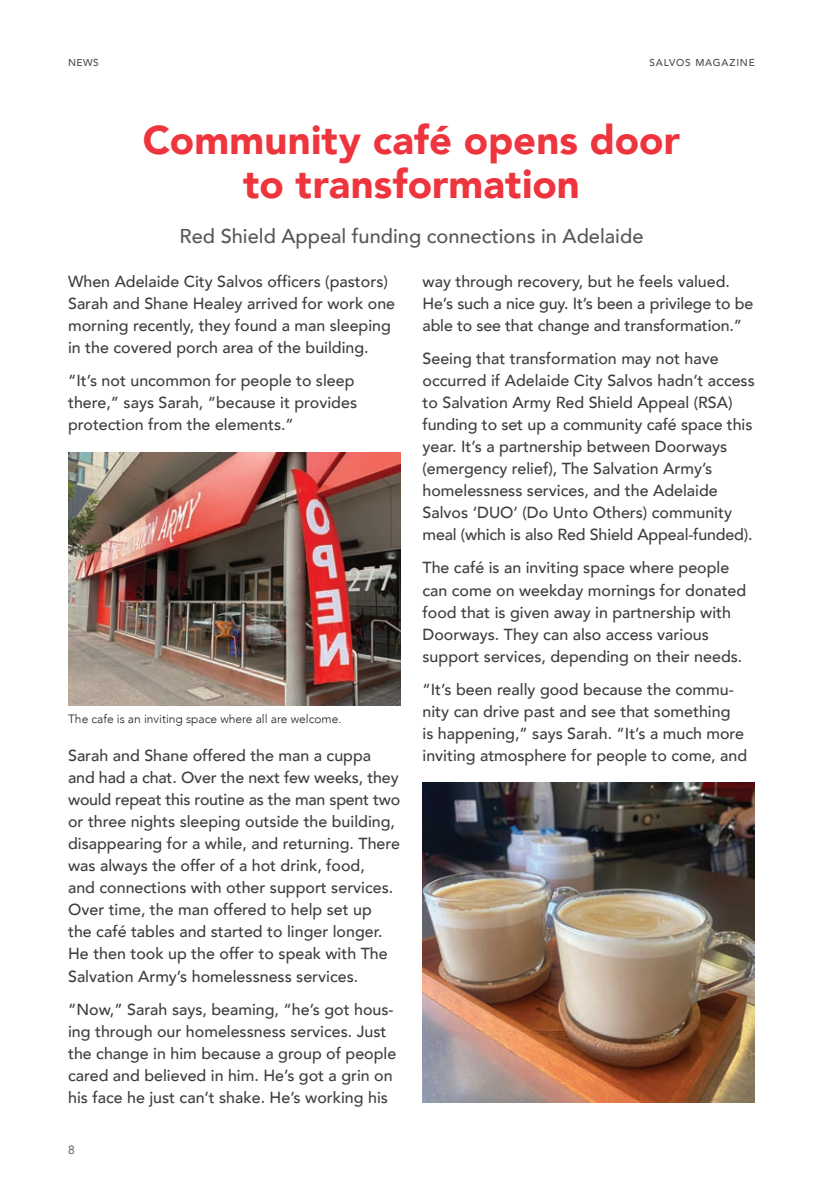
<style>
.page{position:relative;width:840px;height:1191px;background:#fff}
.page>*{position:absolute;margin:0;border:0;box-sizing:border-box;transform-origin:0 0}
.Salvos_Header{font:900 40px/44px "Avenir";letter-spacing:.005em;color:#ee343d;text-align:center}
.Salvos_Subhead{font:500 20px "Avenir";color:#57585a}
.Salvos_Body{font:500 16px/22px "Avenir";color:#3e3e3f}
.Image_Caption{font:300 12px "Avenir";color:#231f20}
.t1{font:12px "Avenir";color:#4b4c4d}
.Page_name_-_Left{font:500 10px "Avenir";letter-spacing:.065em;color:#4b4c4d}
</style>
<div class="page">
<img style="left:422px;top:783px;width:332px;height:319px">
<img style="left:68px;top:452px;width:332px;height:254px">
<p class="Page_name_-_Left" style="left:68px;top:54px;width:32px">NEWS</p>
<p class="Page_name_-_Left" style="left:649px;top:54px;width:107px">SALVOS MAGAZINE</p>
<p class="Salvos_Header" style="left:143px;top:117px;width:538px">Community café opens door to transformation</p>
<p class="Salvos_Subhead" style="left:179px;top:218px;width:465px">Red Shield Appeal funding connections in Adelaide</p>
<p class="Salvos_Body" style="left:68px;top:269px;width:328px">When Adelaide City Salvos officers (pastors)<br>Sarah and Shane Healey arrived for work one morning recently, they found a man sleeping in the covered porch area of the building.</p>
<p class="Salvos_Body" style="left:68px;top:368px;width:290px">“It’s not uncommon for people to sleep there,” says Sarah, “because it provides protection from the elements.”</p>
<p class="Image_Caption" style="left:68px;top:712px;width:275px">The cafe is an inviting space where all are welcome.</p>
<p class="Salvos_Body" style="left:68px;top:743px;width:333px">Sarah and Shane offered the man a cuppa and had a chat. Over the next few weeks, they would repeat this routine as the man spent two or three nights sleeping outside the building, disappearing for a while, and returning. There was always the offer of a hot drink, food,<br>and connections with other support services.<br>Over time, the man offered to help set up<br>the café tables and started to linger longer.<br>He then took up the offer to speak with The Salvation Army’s homelessness services.</p>
<p class="Salvos_Body" style="left:68px;top:997px;width:329px">“Now,” Sarah says, beaming, “he’s got hous&shy;ing through our homelessness services. Just the change in him because a group of people cared and believed in him. He’s got a grin on his face he just can’t shake. He’s working his</p>
<p class="t1" style="left:68px;top:1142px;width:8px">8</p>
<p class="Salvos_Body" style="left:422px;top:269px;width:332px">way through recovery, but he feels valued.<br>He’s such a nice guy. It’s been a privilege to be able to see that change and transformation.”</p>
<p class="Salvos_Body" style="left:422px;top:346px;width:333px">Seeing that transformation may not have occurred if Adelaide City Salvos hadn’t access to Salvation Army Red Shield Appeal (RSA) funding to set up a community café space this year. It’s a partnership between Doorways (emergency relief), The Salvation Army’s homelessness services, and the Adelaide Salvos ‘DUO’ (Do Unto Others) community meal (which is also Red Shield Appeal-funded).</p>
<p class="Salvos_Body" style="left:422px;top:556px;width:325px">The café is an inviting space where people can come on weekday mornings for donated food that is given away in partnership with Doorways. They can also access various support services, depending on their needs.</p>
<p class="Salvos_Body" style="left:422px;top:677px;width:326px">“It’s been really good because the commu&shy;nity can drive past and see that something<br>is happening,” says Sarah. “It’s a much more inviting atmosphere for people to come, and</p>
</div>
